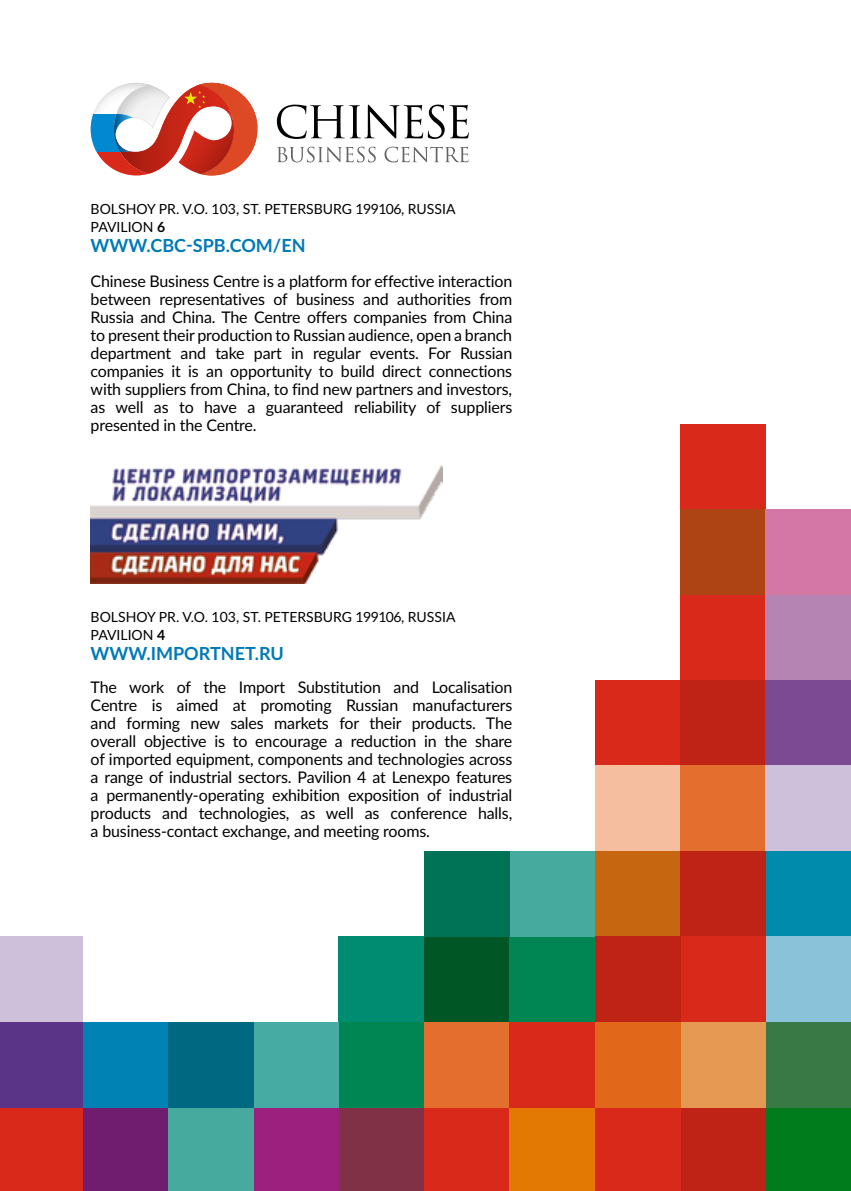
<style>
.page{position:relative;width:851px;height:1191px;background:#fff}
.page>*{position:absolute;margin:0;border:0;box-sizing:border-box;transform-origin:0 0}
.t1{font:700 18px "Lato";color:#0079b9}
.t2{font:16px/18px "Lato";letter-spacing:-.01em;color:#000;text-align:justify}
.t3{font:14px/18px "Lato";color:#000}
.s1{font-weight:700}
</style>
<div class="page">
<div style="left:765px;top:851px;width:85px;height:85px;background:#008aab"></div>
<div style="left:594px;top:680px;width:86px;height:85px;background:#d8291a"></div>
<div style="left:594px;top:765px;width:86px;height:86px;background:#f5be9f"></div>
<div style="left:594px;top:851px;width:86px;height:85px;background:#c76611"></div>
<div style="left:680px;top:424px;width:85px;height:85px;background:#d8291a"></div>
<div style="left:680px;top:509px;width:85px;height:86px;background:#ae4414"></div>
<div style="left:680px;top:595px;width:85px;height:85px;background:#d8291a"></div>
<div style="left:680px;top:680px;width:85px;height:85px;background:#be2315"></div>
<div style="left:680px;top:765px;width:85px;height:86px;background:#e36e2d"></div>
<div style="left:680px;top:851px;width:85px;height:85px;background:#be2315"></div>
<div style="left:765px;top:509px;width:85px;height:86px;background:#d477a6"></div>
<div style="left:765px;top:595px;width:85px;height:85px;background:#b684b2"></div>
<div style="left:765px;top:680px;width:85px;height:85px;background:#7c4a93"></div>
<div style="left:765px;top:765px;width:85px;height:86px;background:#cec0db"></div>
<div style="left:424px;top:1107px;width:85px;height:84px;background:#d8291a"></div>
<div style="left:339px;top:1107px;width:85px;height:84px;background:#813146"></div>
<div style="left:253px;top:1107px;width:86px;height:84px;background:#9c217e"></div>
<div style="left:168px;top:1107px;width:85px;height:84px;background:#46ab9e"></div>
<div style="left:83px;top:1107px;width:85px;height:84px;background:#701c6f"></div>
<div style="left:0;top:1107px;width:83px;height:84px;background:#d8291a"></div>
<div style="left:424px;top:1022px;width:85px;height:85px;background:#e36e2d"></div>
<div style="left:339px;top:1022px;width:85px;height:85px;background:#008653"></div>
<div style="left:253px;top:1022px;width:86px;height:85px;background:#46aca3"></div>
<div style="left:168px;top:1022px;width:85px;height:85px;background:#006982"></div>
<div style="left:83px;top:1022px;width:85px;height:85px;background:#0083b4"></div>
<div style="left:0;top:1022px;width:83px;height:85px;background:#5a3487"></div>
<div style="left:424px;top:936px;width:85px;height:86px;background:#005624"></div>
<div style="left:339px;top:936px;width:85px;height:86px;background:#008c71"></div>
<div style="left:0;top:936px;width:83px;height:86px;background:#cec0db"></div>
<div style="left:765px;top:1107px;width:85px;height:84px;background:#007c1d"></div>
<div style="left:680px;top:1107px;width:85px;height:84px;background:#be2315"></div>
<div style="left:594px;top:1107px;width:86px;height:84px;background:#d8291a"></div>
<div style="left:509px;top:1107px;width:85px;height:84px;background:#e37802"></div>
<div style="left:765px;top:1022px;width:85px;height:85px;background:#387945"></div>
<div style="left:680px;top:1022px;width:85px;height:85px;background:#e69953"></div>
<div style="left:594px;top:1022px;width:86px;height:85px;background:#e1681a"></div>
<div style="left:509px;top:1022px;width:85px;height:85px;background:#d8291a"></div>
<div style="left:765px;top:936px;width:85px;height:86px;background:#8ac3d9"></div>
<div style="left:680px;top:936px;width:85px;height:86px;background:#d8291a"></div>
<div style="left:594px;top:936px;width:86px;height:86px;background:#be2315"></div>
<div style="left:509px;top:936px;width:85px;height:86px;background:#008653"></div>
<div style="left:509px;top:851px;width:85px;height:85px;background:#46ab9e"></div>
<div style="left:424px;top:851px;width:85px;height:85px;background:#007256"></div>
<img style="left:91px;top:465px;width:352px;height:118px">
<svg style="left:91px;top:83px;width:166px;height:92px"></svg>
<svg style="left:277px;top:105px;width:191px;height:34px"></svg>
<svg style="left:277px;top:147px;width:99px;height:15px"></svg>
<svg style="left:384px;top:147px;width:84px;height:15px"></svg>
<p class="t3" style="left:91px;top:199px;width:366px">BOLSHOY PR. V.O. 103, ST. PETERSBURG 199106, RUSSIA<br>PAVILION <span class="s1">6</span></p>
<p class="t1" style="left:91px;top:232px;width:216px">WWW.CBC-SPB.COM/EN</p>
<p class="t2" style="left:91px;top:272px;width:423px">Chinese Business Centre is a platform for effective interaction between representatives of business and authorities from Russia and China. The Centre offers companies from China to present their production to Russian audience, open a branch department and take part in regular events. For Russian companies it is an opportunity to build direct connections with suppliers from China, to find new partners and investors, as well as to have a guaranteed reliability of suppliers presented in the Centre.</p>
<p class="t3" style="left:91px;top:607px;width:366px">BOLSHOY PR. V.O. 103, ST. PETERSBURG 199106, RUSSIA<br>PAVILION <span class="s1">4</span></p>
<p class="t1" style="left:91px;top:640px;width:195px">WWW.IMPORTNET.RU</p>
<p class="t2" style="left:91px;top:678px;width:423px">The work of the Import Substitution and Localisation Centre is aimed at promoting Russian manufacturers and forming new sales markets for their products. The overall objective is to encourage a reduction in the share of imported equipment, components and technologies across a range of industrial sectors. Pavilion 4 at Lenexpo features a permanently-operating exhibition exposition of industrial products and technologies, as well as conference halls, a business-contact exchange, and meeting rooms.</p>
</div>
